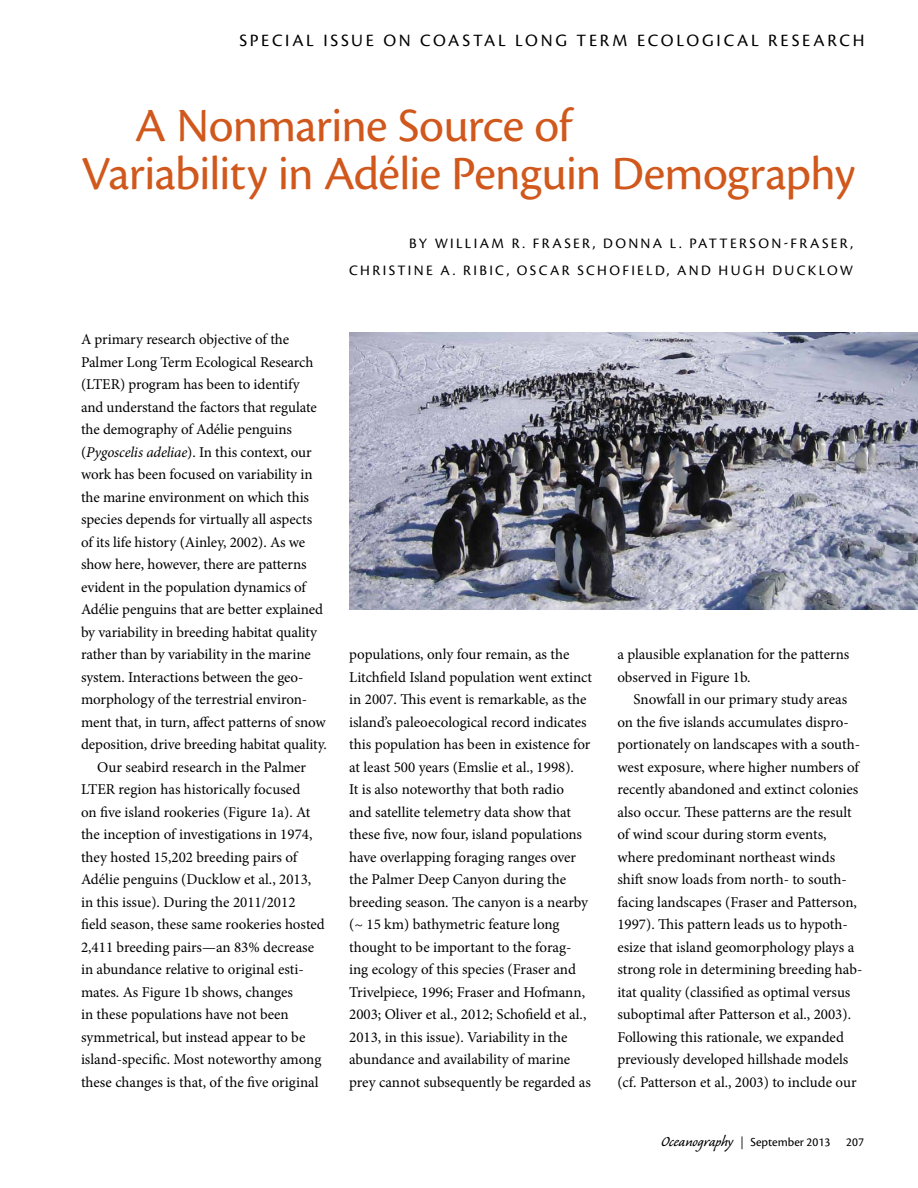
<style>
.page{position:relative;width:918px;height:1188px;background:#fff}
.page>*{position:absolute;margin:0;border:0;box-sizing:border-box;transform-origin:0 0}
.t1{font:49.5px/48px "Cronos Pro";letter-spacing:-.015em;color:#d1581c}
.t2{font:18px "Cronos Pro";letter-spacing:.15em;color:#000}
.t3{font:15px/22.5px "Minion Pro";letter-spacing:-.005em;color:#000}
.t4{font:15px/27px "Cronos Pro";letter-spacing:.155em;color:#000}
.t5{font:12.75px "Cronos Pro";color:#000}
.s1{font-style:italic}
.s2{font-family:"Caliban";font-size:18px}
.s3{font-family:"Minion Pro"}
</style>
<div class="page">
<img style="left:349px;top:333px;width:569px;height:277px">
<p class="t2" style="left:239px;top:30px;width:627px">SPECIAL ISSUE ON COASTAL LO NG TERM ECO LO GICAL RESEARCH</p>
<h1 class="t1" style="left:81px;top:101px;width:776px">A NONMARINE SOURCE OF<br>VARIABILITY IN ADÉLIE PENGUIN DEMOGRAPHY</h1>
<p class="t3" style="left:81px;top:328px;width:210px">A primary research objective of the</p>
<p class="t3" style="left:81px;top:351px;width:234px">Palmer Long Term Ecological Research</p>
<p class="t3" style="left:81px;top:373px;width:220px">(LTER) program has been to identify</p>
<p class="t3" style="left:81px;top:396px;width:237px">and understand the factors that regulate</p>
<p class="t3" style="left:81px;top:418px;width:213px">the demography of Adélie penguins</p>
<p class="t3" style="left:81px;top:441px;width:232px">(<span class="s1">Pygoscelis adeliae</span>). In this context, our</p>
<p class="t3" style="left:81px;top:463px;width:233px">work has been focused on variability in</p>
<p class="t3" style="left:81px;top:486px;width:230px">the marine environment on which this</p>
<p class="t3" style="left:81px;top:508px;width:233px">species depends for virtually all aspects</p>
<p class="t3" style="left:81px;top:531px;width:226px">of its life history (Ainley, 2002). As we</p>
<p class="t3" style="left:81px;top:553px;width:227px">show here, however, there are patterns</p>
<p class="t3" style="left:81px;top:576px;width:226px">evident in the population dynamics of</p>
<p class="t3" style="left:81px;top:598px;width:244px">Adélie penguins that are better explained</p>
<p class="t3" style="left:81px;top:621px;width:238px">by variability in breeding habitat quality</p>
<p class="t3" style="left:81px;top:643px;width:231px">rather than by variability in the marine</p>
<p class="t3" style="left:81px;top:666px;width:224px">system. Interactions between the geo-</p>
<p class="t3" style="left:81px;top:688px;width:228px">morphology of the terrestrial environ-</p>
<p class="t3" style="left:81px;top:711px;width:246px">ment that, in turn, affect patterns of snow</p>
<p class="t3" style="left:81px;top:733px;width:247px">deposition, drive breeding habitat quality.</p>
<p class="t3" style="left:97px;top:756px;width:211px">Our seabird research in the Palmer</p>
<p class="t3" style="left:81px;top:778px;width:221px">LTER region has historically focused</p>
<p class="t3" style="left:81px;top:801px;width:231px">on five island rookeries (Figure 1a). At</p>
<p class="t3" style="left:81px;top:823px;width:233px">the inception of investigations in 1974,</p>
<p class="t3" style="left:81px;top:846px;width:218px">they hosted 15,202 breeding pairs of</p>
<p class="t3" style="left:81px;top:868px;width:232px">Adélie penguins (Ducklow et al., 2013,</p>
<p class="t3" style="left:81px;top:891px;width:216px">in this issue). During the 2011/2012</p>
<p class="t3" style="left:81px;top:913px;width:245px">field season, these same rookeries hosted</p>
<p class="t3" style="left:81px;top:936px;width:235px">2,411 breeding pairs—an 83% decrease</p>
<p class="t3" style="left:81px;top:958px;width:224px">in abundance relative to original esti-</p>
<p class="t3" style="left:81px;top:981px;width:214px">mates. As Figure 1b shows, changes</p>
<p class="t3" style="left:81px;top:1003px;width:209px">in these populations have not been</p>
<p class="t3" style="left:81px;top:1026px;width:226px">symmetrical, but instead appear to be</p>
<p class="t3" style="left:81px;top:1048px;width:242px">island-specific. Most noteworthy among</p>
<p class="t3" style="left:81px;top:1071px;width:239px">these changes is that, of the five original</p>
<p class="t4" style="left:349px;top:230px;width:505px;text-indent:60px">BY WILLIAM R. FRASER, DO NNA L. PATTERSO N-FRASER,<br>CHRISTINE A. RIBIC, OSCAR SCHOF IELD, AND HUGH DUCKLOW</p>
<p class="t3" style="left:349px;top:643px;width:245px">populations, only four remain, as the Litchfield Island population went extinct in 2007. This event is remarkable, as the island’s paleoecological record indicates this population has been in existence for at least 500 years (Emslie et al., 1998).<br>It is also noteworthy that both radio<br>and satellite telemetry data show that these five, now four, island populations have overlapping foraging ranges over the Palmer Deep Canyon during the breeding season. The canyon is a nearby (~ 15 km) bathymetric feature long thought to be important to the forag&shy;ing ecology of this species (Fraser and Trivelpiece, 1996; Fraser and Hofmann, 2003; Oliver et al., 2012; Schofield et al., 2013, in this issue). Variability in the abundance and availability of marine prey cannot subsequently be regarded as</p>
<p class="t3" style="left:617px;top:643px;width:233px">a plausible explanation for the patterns observed in Figure 1b.</p>
<p class="t3" style="left:617px;top:688px;width:246px;text-indent:16px">Snowfall in our primary study areas on the five islands accumulates dispro&shy;portionately on landscapes with a south&shy;west exposure, where higher numbers of recently abandoned and extinct colonies also occur. These patterns are the result of wind scour during storm events, where predominant northeast winds shift snow loads from north- to south&shy;facing landscapes (Fraser and Patterson, 1997). This pattern leads us to hypoth&shy;esize that island geomorphology plays a strong role in determining breeding hab&shy;itat quality (classified as optimal versus suboptimal after Patterson et al., 2003).<br>Following this rationale, we expanded previously developed hillshade models (cf. Patterson et al., 2003) to include our</p>
<p class="t5" style="left:661px;top:1135px;width:171px"><span class="s2">Oceanography</span> <span class="s3">|</span> SEPTEMBER 2013</p>
<p class="t5" style="left:846px;top:1134px;width:19px">207</p>
</div>
